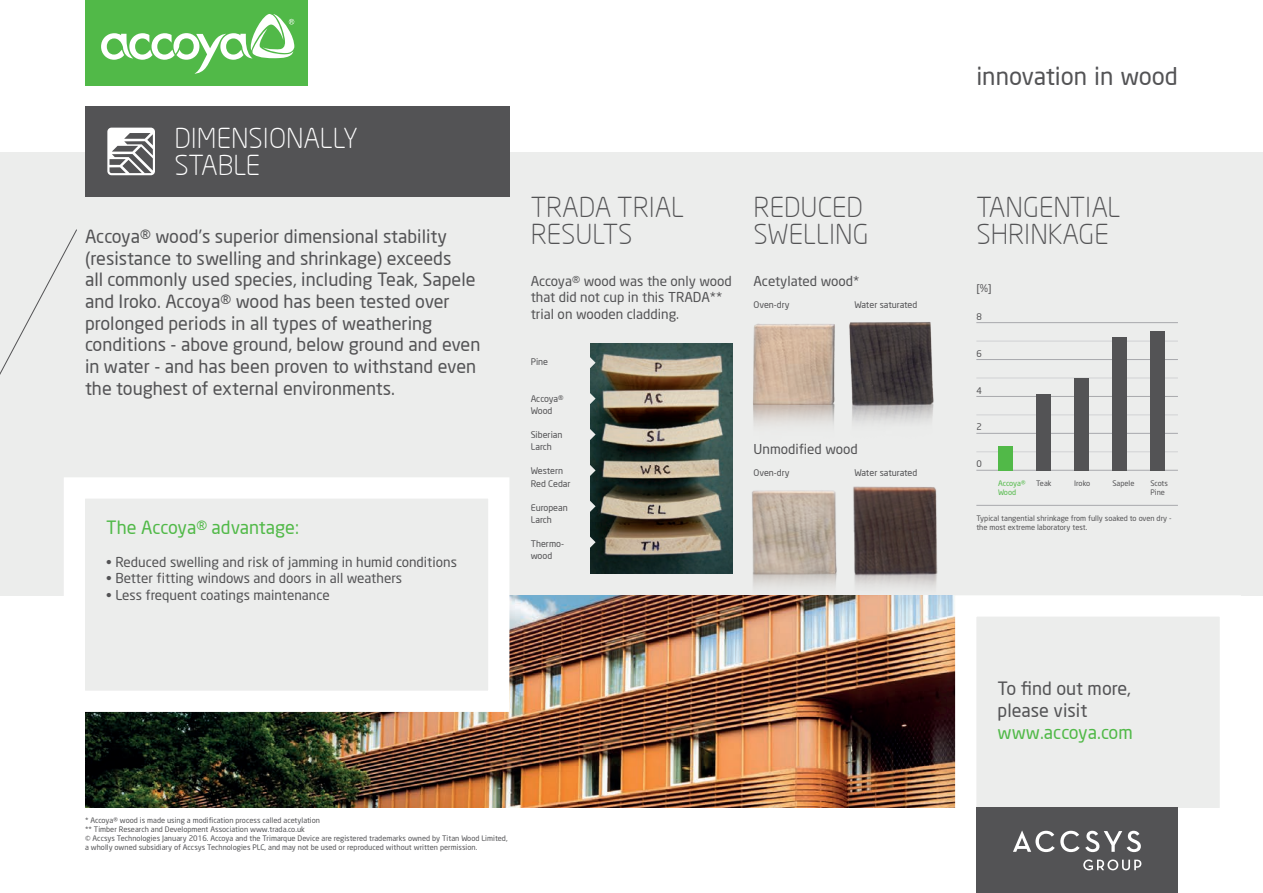
<style>
.page{position:relative;width:1263px;height:893px;background:#fff}
.page>*{position:absolute;margin:0;border:0;box-sizing:border-box;transform-origin:0 0}
.t1{font:300 27px/27px "Neo Sans Pro";color:#535355}
.t2{font:300 27px/27px "Neo Sans Pro";color:#fff}
.t3{font:24px "Neo Sans Pro";color:#535355}
.t4{font:18px/21.6px "Neo Sans Pro";color:#535355}
.t5{font:18px "Neo Sans Pro";color:#51b948}
.t6{font:13.5px/16.5px "Neo Sans";color:#535355}
.t7{font:10.5px "Neo Sans";color:#535355}
.t8{font:9px/12.1px "Neo Sans Pro";color:#535355}
.t9{font:7.5px/9px "Neo Sans";color:#535355}
.t10{font:7.5px/9px "Neo Sans";letter-spacing:-.005em;color:#51b948}
</style>
<div class="page">
<div style="left:0;top:152px;width:1263px;height:443px;background:#ecedec"></div>
<svg style="left:0;top:229px;width:77px;height:146px"></svg>
<img style="left:85px;top:595px;width:870px;height:213px">
<hr style="left:976px;top:470px;width:202px;height:1px;background:#a8a9ad">
<hr style="left:976px;top:433px;width:202px;height:1px;background:#a8a9ad">
<hr style="left:976px;top:396px;width:202px;height:1px;background:#a8a9ad">
<hr style="left:976px;top:359px;width:202px;height:1px;background:#a8a9ad">
<hr style="left:976px;top:322px;width:202px;height:1px;background:#a8a9ad">
<hr style="left:976px;top:451px;width:202px;height:1px;background:#d1d2d4">
<hr style="left:976px;top:414px;width:202px;height:1px;background:#d1d2d4">
<hr style="left:976px;top:378px;width:202px;height:1px;background:#d1d2d4">
<hr style="left:976px;top:341px;width:202px;height:1px;background:#d1d2d4">
<div style="left:998px;top:446px;width:15px;height:24px;background:#51b948"></div>
<div style="left:1036px;top:394px;width:15px;height:76px;background:#535355"></div>
<div style="left:1074px;top:378px;width:15px;height:92px;background:#535355"></div>
<div style="left:1112px;top:337px;width:15px;height:133px;background:#535355"></div>
<div style="left:1150px;top:331px;width:15px;height:139px;background:#535355"></div>
<hr style="left:976px;top:505px;width:202px;height:1px;background:#a8a9ad">
<img style="left:590px;top:344px;width:142px;height:230px">
<svg style="left:590px;top:356px;width:6px;height:13px"></svg>
<svg style="left:590px;top:392px;width:6px;height:13px"></svg>
<svg style="left:590px;top:428px;width:6px;height:13px"></svg>
<svg style="left:590px;top:464px;width:6px;height:13px"></svg>
<svg style="left:590px;top:500px;width:6px;height:13px"></svg>
<svg style="left:590px;top:536px;width:6px;height:13px"></svg>
<img style="left:732px;top:322px;width:202px;height:120px">
<img style="left:732px;top:476px;width:223px;height:134px">
<div style="left:85px;top:106px;width:424px;height:91px;background:#535355"></div>
<svg style="left:53px;top:477px;width:467px;height:246px"></svg>
<svg style="left:107px;top:128px;width:48px;height:47px"></svg>
<div style="left:966px;top:606px;width:264px;height:213px;background:#ecedec"></div>
<div style="left:955px;top:595px;width:286px;height:234px;border:21px solid #fff"></div>
<div style="left:85px;top:0;width:223px;height:85px;background:#51b948"></div>
<svg style="left:101px;top:14px;width:194px;height:60px"></svg>
<div style="left:976px;top:808px;width:202px;height:85px;background:#535355"></div>
<svg style="left:1013px;top:831px;width:66px;height:21px"></svg>
<svg style="left:1085px;top:831px;width:56px;height:21px"></svg>
<svg style="left:1083px;top:859px;width:58px;height:11px"></svg>
<h1 class="t2" style="left:174px;top:124px;width:185px">DIMENSIONALLY<br>STABLE</h1>
<p class="t4" style="left:85px;top:226px;width:397px">Accoya® wood’s superior dimensional stability (resistance to swelling and shrinkage) exceeds<br>all commonly used species, including Teak, Sapele and Iroko. Accoya® wood has been tested over prolonged periods in all types of weathering conditions - above ground, below ground and even in water - and has been proven to withstand even the toughest of external environments.</p>
<h3 class="t5" style="left:106px;top:516px;width:194px">The Accoya® advantage:</h3>
<h3 class="t6" style="left:106px;top:553px;width:352px">• Reduced swelling and risk of jamming in humid conditions</h3>
<h3 class="t6" style="left:106px;top:570px;width:297px">• Better fitting windows and doors in all weathers</h3>
<h3 class="t6" style="left:106px;top:586px;width:225px">• Less frequent coatings maintenance</h3>
<h1 class="t1" style="left:531px;top:193px;width:155px">TRADA TRIAL<br>RESULTS</h1>
<h1 class="t1" style="left:753px;top:193px;width:117px">REDUCED<br>SWELLING</h1>
<h3 class="t6" style="left:531px;top:272px;width:203px">Accoya® wood was the only wood that did not cup in this TRADA** trial on wooden cladding.</h3>
<h3 class="t6" style="left:753px;top:272px;width:107px">Acetylated wood*</h3>
<p class="t8" style="left:753px;top:299px;width:38px">Oven-dry</p>
<p class="t8" style="left:854px;top:299px;width:65px">Water saturated</p>
<p class="t8" style="left:531px;top:356px;width:19px">Pine</p>
<p class="t8" style="left:531px;top:392px;width:34px">Accoya®<br>Wood</p>
<p class="t8" style="left:531px;top:428px;width:33px">Siberian<br>Larch</p>
<p class="t8" style="left:531px;top:465px;width:41px">Western<br>Red Cedar</p>
<p class="t8" style="left:531px;top:501px;width:39px">European<br>Larch</p>
<p class="t8" style="left:531px;top:538px;width:35px">Thermo&shy;wood</p>
<h3 class="t6" style="left:753px;top:440px;width:106px">Unmodified wood</h3>
<p class="t8" style="left:753px;top:467px;width:38px">Oven-dry</p>
<p class="t8" style="left:854px;top:467px;width:65px">Water saturated</p>
<p class="t9" style="left:85px;top:816px;width:424px">* Accoya® wood is made using a modification process called acetylation<br>** Timber Research and Development Association www.trada.co.uk<br>© Accsys Technologies January 2016. Accoya and the Trimarque Device are registered trademarks owned by Titan Wood Limited, a wholly owned subsidiary of Accsys Technologies PLC, and may not be used or reproduced without written permission.</p>
<h2 class="t3" style="left:976px;top:62px;width:203px">innovation in wood</h2>
<h1 class="t1" style="left:976px;top:193px;width:146px">TANGENTIAL<br>SHRINKAGE</h1>
<h3 class="t7" style="left:976px;top:282px;width:17px">[%]</h3>
<p class="t8" style="left:976px;top:310px;width:7px">8</p>
<p class="t8" style="left:976px;top:347px;width:7px">6</p>
<p class="t8" style="left:976px;top:384px;width:7px">4</p>
<p class="t8" style="left:976px;top:421px;width:7px">2</p>
<p class="t8" style="left:976px;top:458px;width:7px">0</p>
<p class="t10" style="left:998px;top:478px;width:29px">Accoya®<br>Wood</p>
<p class="t9" style="left:1036px;top:478px;width:17px">Teak</p>
<p class="t9" style="left:1074px;top:478px;width:18px">Iroko</p>
<p class="t9" style="left:1112px;top:478px;width:24px">Sapele</p>
<p class="t9" style="left:1150px;top:478px;width:19px">Scots<br>Pine</p>
<p class="t9" style="left:976px;top:514px;width:197px">Typical tangential shrinkage from fully soaked to oven dry - the most extreme laboratory test.</p>
<h3 class="t4" style="left:998px;top:678px;width:135px">To find out more, please visit</h3>
<h3 class="t5" style="left:998px;top:721px;width:137px">www.accoya.com</h3>
</div>
